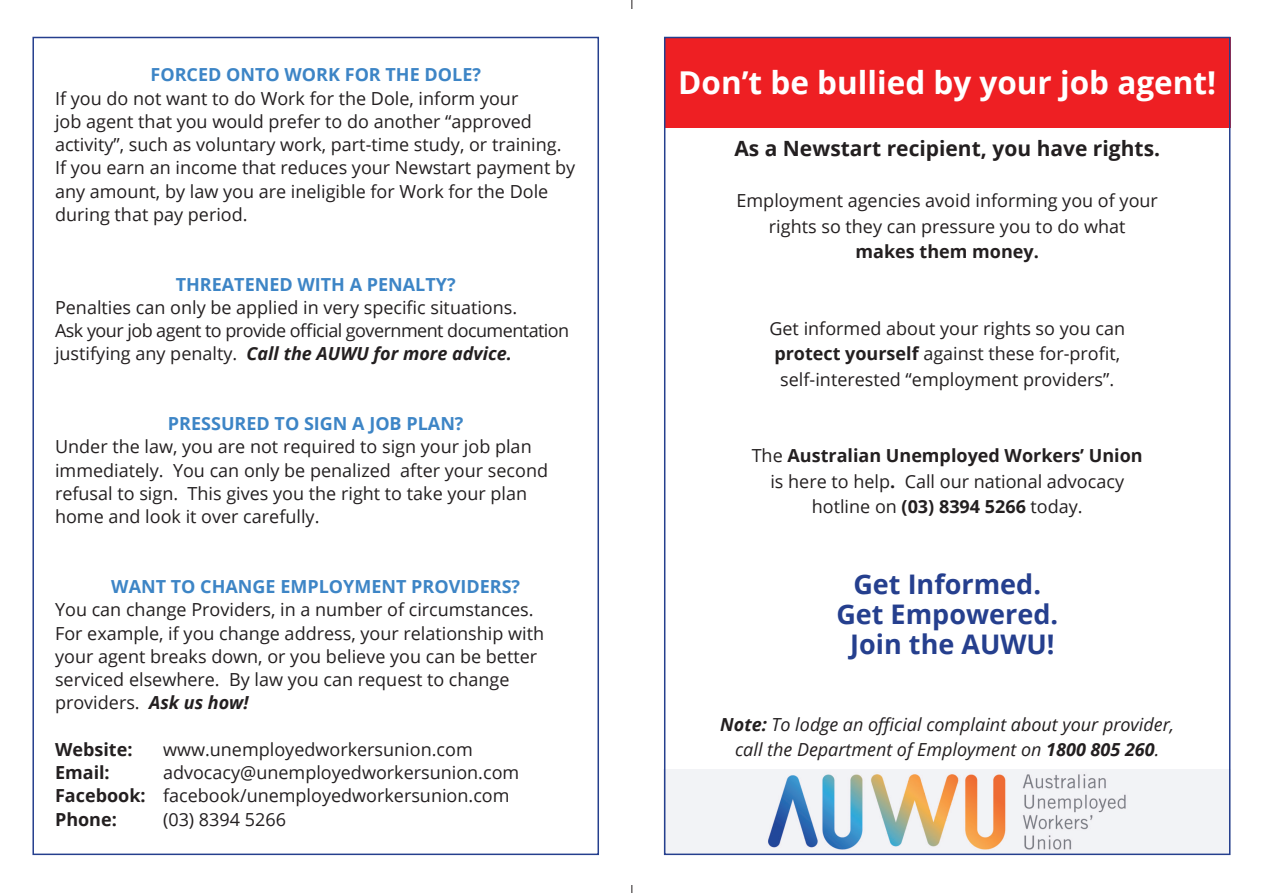
<style>
.page{position:relative;width:1263px;height:893px;background:#fff}
.page>*{position:absolute;margin:0;border:0;box-sizing:border-box;transform-origin:0 0}
.t1{font:700 31.5px "Open Sans";color:#fff}
.t2{font:700 27px/30px "Open Sans";color:#253f8e;text-align:center}
.t3{font:700 21px "Open Sans";color:#231f20}
.t4{font:18px/23.2px "Open Sans";color:#231f20}
.t5{font:18px/23.2px "Open Sans";letter-spacing:-.03em;color:#231f20}
.t6{font:700 18px "Open Sans";color:#3d85c6}
.t7{font:italic 18px/25.5px "Open Sans";color:#231f20;text-align:center}
.t8{font:700 18px "Open Sans";color:#231f20}
.s1{font-weight:700;font-style:italic}
.s2{font-weight:700}
</style>
<div class="page">
<div style="left:664px;top:37px;width:566px;height:91px;background:#ee1f23"></div>
<hr style="left:631px;top:0;width:1px;height:893px;background:#231f20">
<div style="left:626px;top:9px;width:12px;height:875px;background:#fff"></div>
<img style="left:667px;top:769px;width:560px;height:83px">
<p class="t6" style="left:150px;top:62px;width:332px">FORCED ONTO WORK FOR THE DOLE?</p>
<p class="t4" style="left:55px;top:86px;width:522px">If you do not want to do Work for the Dole, inform your<br>job agent that you would prefer to do another “approved activity”, such as voluntary work, part-time study, or training.<br>If you earn an income that reduces your Newstart payment by any amount, by law you are ineligible for Work for the Dole during that pay period.</p>
<p class="t6" style="left:176px;top:271px;width:281px">THREATENED WITH A PENALTY?</p>
<p class="t5" style="left:55px;top:295px;width:516px">Penalties can only be applied in very specific situations.<br>Ask your job agent to provide official government documentation justifying any penalty. <span class="s1">Call the AUWU for more advice.</span></p>
<p class="t6" style="left:168px;top:411px;width:297px">PRESSURED TO SIGN A JOB PLAN?</p>
<p class="t4" style="left:55px;top:435px;width:495px">Under the law, you are not required to sign your job plan immediately. You can only be penalized after your second refusal to sign. This gives you the right to take your plan home and look it over carefully.</p>
<p class="t6" style="left:111px;top:574px;width:410px">WANT TO CHANGE EMPLOYMENT PROVIDERS?</p>
<p class="t4" style="left:55px;top:598px;width:491px">You can change Providers, in a number of circumstances.<br>For example, if you change address, your relationship with your agent breaks down, or you believe you can be better serviced elsewhere. By law you can request to change providers. <span class="s1">Ask us how!</span></p>
<p class="t8" style="left:55px;top:736px;width:79px">Website:</p>
<p class="t4" style="left:163px;top:737px;width:311px">www.unemployedworkersunion.com</p>
<p class="t8" style="left:55px;top:760px;width:56px">Email:</p>
<p class="t4" style="left:55px;top:760px;width:466px;text-indent:108px">advocacy@unemployedworkersunion.com<br><span class="s2">Facebook:</span> facebook/unemployedworkersunion.com<br><span class="s2">Phone:</span></p>
<p class="t4" style="left:163px;top:807px;width:124px">(03) 8394 5266</p>
<h1 class="t1" style="left:678px;top:61px;width:539px">Don’t be bullied by your job agent!</h1>
<p class="t3" style="left:734px;top:134px;width:427px">As a Newstart recipient, you have rights.</p>
<p class="t4" style="left:736px;top:188px;width:423px;line-height:25.5px;text-align:center">Employment agencies avoid informing you of your rights so they can pressure you to do what</p>
<p class="t8" style="left:856px;top:239px;width:185px">makes them money.</p>
<p class="t4" style="left:769px;top:315px;width:357px;line-height:25.5px;text-align:center">Get informed about your rights so you can <span class="s2">protect yourself</span> against these for-profit, self-interested “employment providers”.</p>
<p class="t4" style="left:752px;top:443px;width:393px;line-height:25.5px;text-align:center">The <span class="s2">Australian Unemployed Workers’ Union </span>is here to help<span class="s2">.</span> Call our national advocacy hotline on <span class="s2">(03) 8394 5266</span> today.</p>
<h2 class="t2" style="left:836px;top:569px;width:223px">Get Informed.<br>Get Empowered.<br>Join the AUWU!</h2>
<p class="t7" style="left:720px;top:711px;width:455px"><span class="s2">Note:</span> To lodge an official complaint about your provider, call the Department of Employment on <span class="s2">1800 805 260</span>.</p>
</div>
